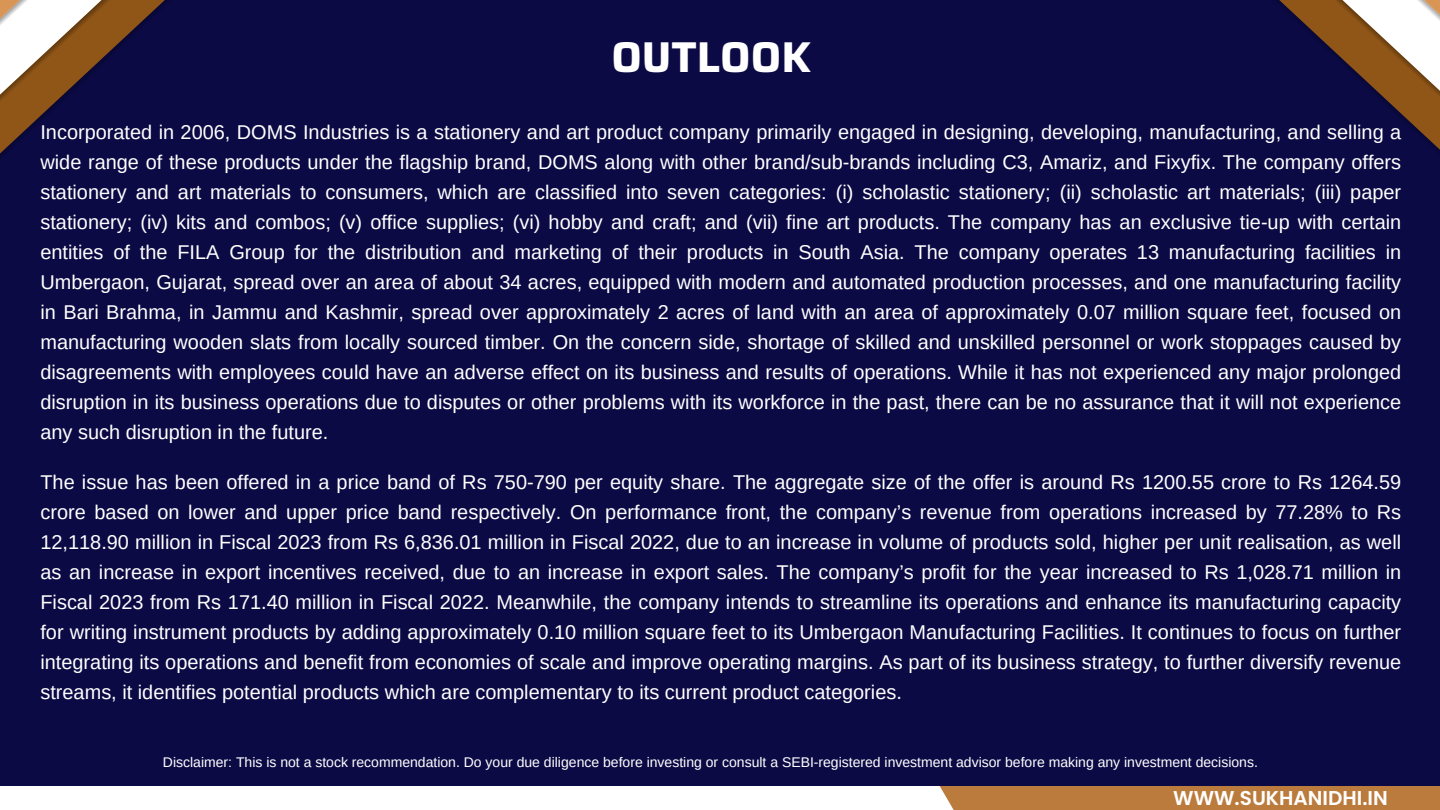
<style>
.page{position:relative;width:1440px;height:810px;background:#0b0a45}
.page>*{position:absolute;margin:0;border:0;box-sizing:border-box;transform-origin:0 0}
.t1{font:700 43.2px "Saira";color:#fff}
.t2{font:600 20px "Poppins";color:#fff}
.t3{font:19.9px/30px "Arimo";color:#fff;text-align:justify}
.t4{font:14px "Arimo";color:#fff}
</style>
<div class="page">
<svg style="left:0;top:0;width:168px;height:157px"></svg>
<svg style="left:1277px;top:0;width:163px;height:152px"></svg>
<div style="left:0;top:786px;width:1440px;height:24px;background:#bb7b3c"></div>
<div style="left:132px;top:786px;width:868px;height:24px;background:#fff"></div>
<div style="left:0;top:786px;width:475px;height:24px;background:#fff"></div>
<p class="t1" style="left:611px;top:23px;width:201px">OUTLOOK</p>
<p class="t3" style="left:40px;top:117px;width:1362px">Incorporated in 2006, DOMS Industries is a stationery and art product company primarily engaged in designing, developing, manufacturing, and selling a wide range of these products under the flagship brand, DOMS along with other brand/sub-brands including C3, Amariz, and Fixyfix. The company offers stationery and art materials to consumers, which are classified into seven categories: (i) scholastic stationery; (ii) scholastic art materials; (iii) paper stationery; (iv) kits and combos; (v) office supplies; (vi) hobby and craft; and (vii) fine art products. The company has an exclusive tie-up with certain entities of the FILA Group for the distribution and marketing of their products in South Asia. The company operates 13 manufacturing facilities in Umbergaon, Gujarat, spread over an area of about 34 acres, equipped with modern and automated production processes, and one manufacturing facility in Bari Brahma, in Jammu and Kashmir, spread over approximately 2 acres of land with an area of approximately 0.07 million square feet, focused on manufacturing wooden slats from locally sourced timber. On the concern side, shortage of skilled and unskilled personnel or work stoppages caused by disagreements with employees could have an adverse effect on its business and results of operations. While it has not experienced any major prolonged disruption in its business operations due to disputes or other problems with its workforce in the past, there can be no assurance that it will not experience any such disruption in the future.</p>
<p class="t3" style="left:40px;top:467px;width:1362px">The issue has been offered in a price band of Rs 750-790 per equity share. The aggregate size of the offer is around Rs 1200.55 crore to Rs 1264.59 crore based on lower and upper price band respectively. On performance front, the company’s revenue from operations increased by 77.28% to Rs 12,118.90 million in Fiscal 2023 from Rs 6,836.01 million in Fiscal 2022, due to an increase in volume of products sold, higher per unit realisation, as well as an increase in export incentives received, due to an increase in export sales. The company’s profit for the year increased to Rs 1,028.71 million in Fiscal 2023 from Rs 171.40 million in Fiscal 2022. Meanwhile, the company intends to streamline its operations and enhance its manufacturing capacity for writing instrument products by adding approximately 0.10 million square feet to its Umbergaon Manufacturing Facilities. It continues to focus on further integrating its operations and benefit from economies of scale and improve operating margins. As part of its business strategy, to further diversify revenue streams, it identifies potential products which are complementary to its current product categories.</p>
<p class="t4" style="left:163px;top:754px;width:1097px">Disclaimer: This is not a stock recommendation. Do your due diligence before investing or consult a SEBI-registered investment advisor before making any investment decisions.</p>
<p class="t2" style="left:1173px;top:784px;width:216px">WWW.SUKHANIDHI.IN</p>
</div>
